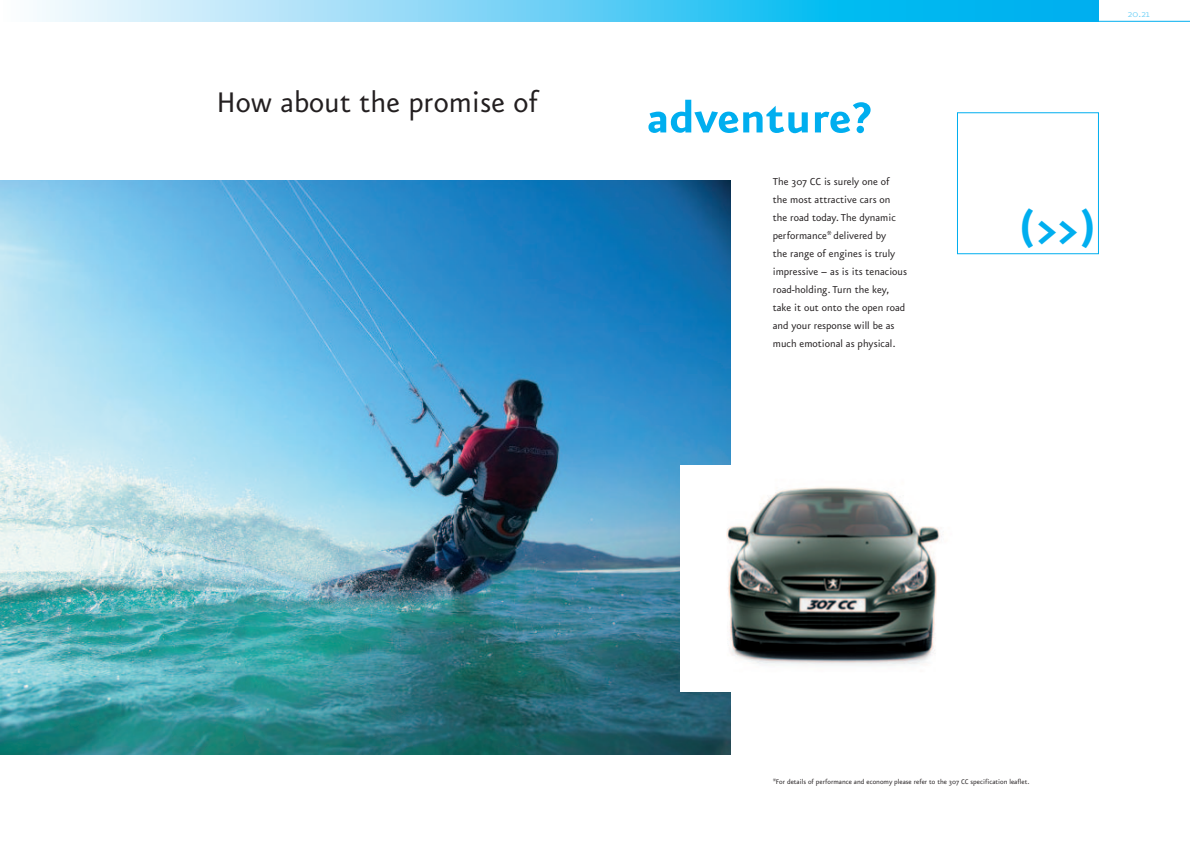
<style>
.page{position:relative;width:1190px;height:841px;background:#fff}
.page>*{position:absolute;margin:0;border:0;box-sizing:border-box;transform-origin:0 0}
.t1{font:700 51px "Eureka Sans";color:#00aeef}
.t2{font:700 48px "Eureka Sans";color:#00aeef}
.t3{font:34px "Eureka Sans";color:#231f20}
.t4{font:12px/18px "Eureka Sans";color:#231f20}
.t5{font:300 12px "Eureka Sans";color:#6bcff6}
.t6{font:8px "Eureka Sans";color:#231f20}
</style>
<div class="page">
<hr style="left:1096px;top:21px;width:94px;height:1px;background:#00aeef">
<svg style="left:37px;top:0;width:1062px;height:22px;background:#64d0f5"></svg>
<div style="left:957px;top:112px;width:142px;height:142px;border:1px solid #00aeef"></div>
<img style="left:0;top:180px;width:730px;height:574px">
<div style="left:681px;top:465px;width:344px;height:227px;background:#fff"></div>
<img style="left:726px;top:487px;width:215px;height:179px">
<h3 class="t3" style="left:216px;top:88px;width:324px">How about the promise of</h3>
<h1 class="t1" style="left:647px;top:97px;width:227px">adventure?</h1>
<p class="t4" style="left:773px;top:175px;width:136px">The 307 CC is surely one of the most attractive cars on the road today. The dynamic performance* delivered by<br>the range of engines is truly impressive – as is its tenacious road-holding. Turn the key, take it out onto the open road and your response will be as much emotional as physical.</p>
<p class="t5" style="left:1128px;top:9px;width:24px">20.21</p>
<h2 class="t2" style="left:1019px;top:208px;width:79px">(&gt;&gt;)</h2>
<p class="t6" style="left:773px;top:779px;width:258px">*For details of performance and economy please refer to the 307 CC specification leaflet.</p>
</div>
